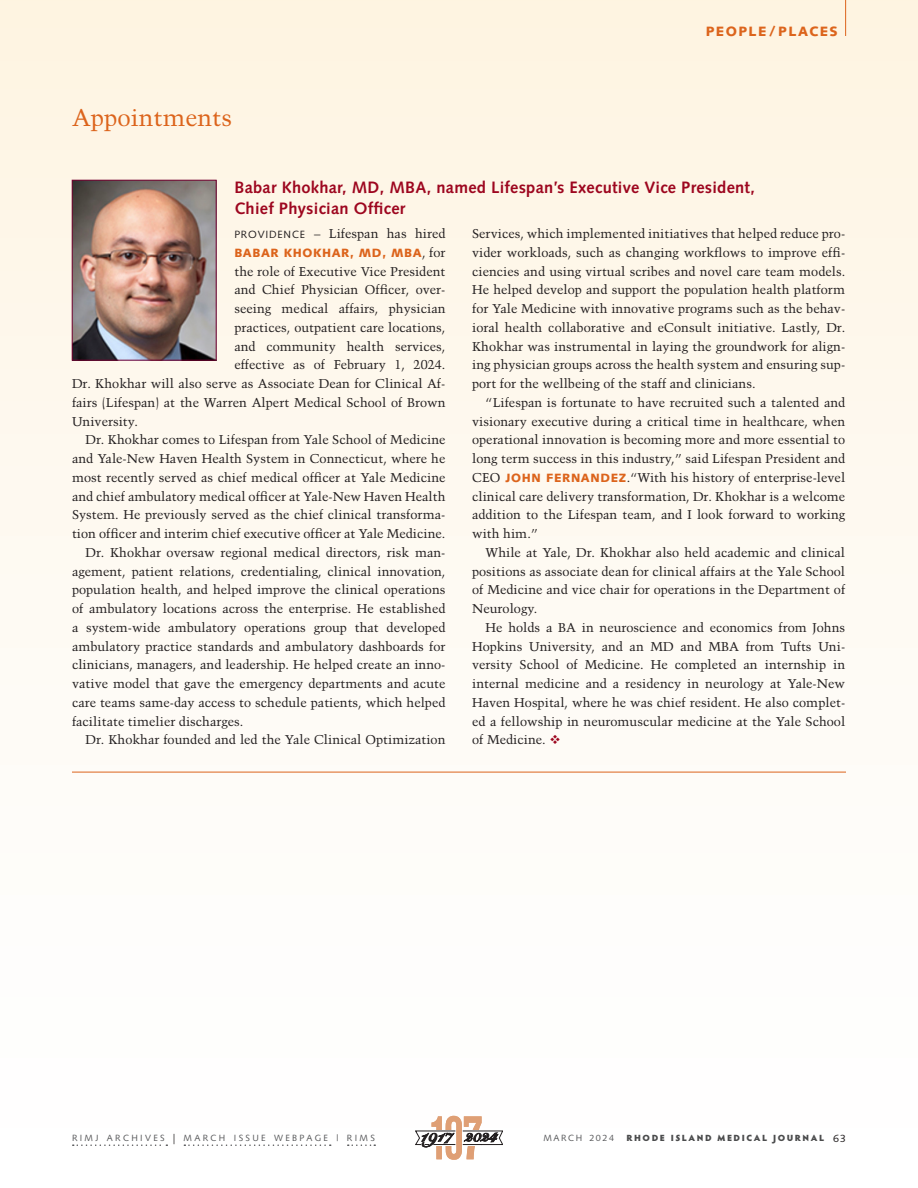
<style>
.page{position:relative;width:918px;height:1188px;background:#fff}
.page>*{position:absolute;margin:0;border:0;box-sizing:border-box;transform-origin:0 0}
.PEOPLE_TITLE-16_oran{font:24px "Trump Mediaeval";color:#dc641c}
.People_Headline-red{font:700 16.5px/21px "Syntax";letter-spacing:.015em;color:#9d061f}
.t1{font:900 13.65px "Snell Roundhand";color:#231f20}
.t2{font:900 13.5px "Syntax";letter-spacing:.1em;color:#dc641c}
.People_text__8_5_12{font:12.75px/18.8px "Trump Mediaeval";color:#231f20;text-align:justify}
.People_text_1st_line{font:12.75px "Trump Mediaeval";color:#231f20}
.People_text_1st_line-2{font:900 12px "Syntax";letter-spacing:.05em;color:#dc641c}
.t3{font:9px "Syntax";letter-spacing:.26em;color:#57585a}
.t4{font:900 9px "Hypatia Sans Pro";letter-spacing:.175em;color:#4b4c4d}
.t5{font:9px "Syntax";letter-spacing:.175em;color:#57585a}
.s1{font-family:"Syntax";font-size:10.5px}
.s2{font-family:"Trump Mediaeval";font-weight:400;font-size:12.75px;color:#231f20}
.s3{font-family:"Syntax";font-weight:900;font-size:12px;color:#dc641c}
.s4{color:#9d061f}
.s5{font-size:13.5px;color:#231f20}
.s6{font-family:"Syntax";font-weight:400;font-size:10.5px;color:#231f20}
</style>
<div class="page">
<div style="left:0;top:0;width:918px;height:1188px;background:linear-gradient(to bottom,#fef4e2,#feffff)"></div>
<img style="left:74px;top:182px;width:140px;height:176px">
<div style="left:72px;top:180px;width:144px;height:180px;border:1px solid #750130"></div>
<hr style="left:72px;top:772px;width:774px;height:1px;background:#dc641c">
<hr style="left:845px;top:0;width:1px;height:36px;background:#dc641c">
<svg style="left:73px;top:1144px;width:94px;height:2px"></svg>
<svg style="left:184px;top:1144px;width:147px;height:2px"></svg>
<svg style="left:348px;top:1144px;width:27px;height:2px"></svg>
<svg style="left:415px;top:1116px;width:88px;height:44px"></svg>
<p class="PEOPLE_TITLE-16_oran" style="left:72px;top:103px;width:162px">Appointments</p>
<p class="t2" style="left:706px;top:24px;width:134px">PEOPLE / PLACES</p>
<p class="People_Headline-red" style="left:234px;top:176px;width:522px">Babar Khokhar, MD, MBA, named Lifespan’s Executive Vice President,<br>Chief Physician Officer</p>
<p class="People_text_1st_line" style="left:234px;top:226px;width:213px"><span class="s1">PROVIDENCE</span> – Lifespan has hired</p>
<p class="People_text_1st_line-2" style="left:234px;top:246px;width:213px">BABAR KHOKHAR, MD, MBA<span class="s2">, for</span></p>
<p class="People_text_1st_line" style="left:234px;top:263px;width:213px">the role of Executive Vice President</p>
<p class="People_text_1st_line" style="left:234px;top:282px;width:213px">and Chief Physician Officer, over-</p>
<p class="People_text_1st_line" style="left:234px;top:301px;width:213px">seeing medical affairs, physician</p>
<p class="People_text_1st_line" style="left:234px;top:320px;width:213px">practices, outpatient care locations,</p>
<p class="People_text_1st_line" style="left:234px;top:338px;width:213px">and community health services,</p>
<p class="People_text_1st_line" style="left:234px;top:357px;width:213px">effective as of February 1, 2024.</p>
<p class="People_text_1st_line" style="left:72px;top:376px;width:375px">Dr. Khokhar will also serve as Associate Dean for Clinical Af-</p>
<p class="People_text_1st_line" style="left:72px;top:395px;width:375px">fairs (Lifespan) at the Warren Alpert Medical School of Brown</p>
<p class="People_text_1st_line" style="left:72px;top:413px;width:67px">University.</p>
<p class="People_text__8_5_12" style="left:72px;top:430px;width:375px;text-indent:14px">Dr. Khokhar comes to Lifespan from Yale School of Medicine and Yale-New Haven Health System in Connecticut, where he most recently served as chief medical officer at Yale Medicine and chief ambulatory medical officer at Yale-New Haven Health System. He previously served as the chief clinical transforma&shy;tion officer and interim chief executive officer at Yale Medicine.</p>
<p class="People_text__8_5_12" style="left:72px;top:543px;width:375px;text-indent:14px">Dr. Khokhar oversaw regional medical directors, risk man&shy;agement, patient relations, credentialing, clinical innovation, population health, and helped improve the clinical operations of ambulatory locations across the enterprise. He established a system-wide ambulatory operations group that developed ambulatory practice standards and ambulatory dashboards for clinicians, managers, and leadership. He helped create an inno&shy;vative model that gave the emergency departments and acute care teams same-day access to schedule patients, which helped facilitate timelier discharges.</p>
<p class="People_text__8_5_12" style="left:86px;top:730px;width:362px">Dr. Khokhar founded and led the Yale Clinical Optimization</p>
<p class="People_text__8_5_12" style="left:472px;top:224px;width:375px">Services, which implemented initiatives that helped reduce pro&shy;vider workloads, such as changing workflows to improve effi&shy;ciencies and using virtual scribes and novel care team models.<br>He helped develop and support the population health platform for Yale Medicine with innovative programs such as the behav&shy;ioral health collaborative and eConsult initiative. Lastly, Dr.<br>Khokhar was instrumental in laying the groundwork for align&shy;ing physician groups across the health system and ensuring sup&shy;port for the wellbeing of the staff and clinicians.</p>
<p class="People_text__8_5_12" style="left:472px;top:393px;width:375px;text-indent:14px">“Lifespan is fortunate to have recruited such a talented and visionary executive during a critical time in healthcare, when operational innovation is becoming more and more essential to long term success in this industry,” said Lifespan President and CEO <span class="s3">JOHN FERNANDEZ</span>.“With his history of enterprise-level clinical care delivery transformation, Dr. Khokhar is a welcome addition to the Lifespan team, and I look forward to working with him.”</p>
<p class="People_text__8_5_12" style="left:472px;top:543px;width:375px;text-indent:14px">While at Yale, Dr. Khokhar also held academic and clinical positions as associate dean for clinical affairs at the Yale School of Medicine and vice chair for operations in the Department of Neurology.</p>
<p class="People_text__8_5_12" style="left:472px;top:618px;width:375px;text-indent:14px">He holds a BA in neuroscience and economics from Johns Hopkins University, and an MD and MBA from Tufts Uni&shy;versity School of Medicine. He completed an internship in internal medicine and a residency in neurology at Yale-New Haven Hospital, where he was chief resident. He also complet&shy;ed a fellowship in neuromuscular medicine at the Yale School of Medicine. <span class="s4">❖</span></p>
<p class="t3" style="left:72px;top:1132px;width:304px">RIMJ ARCHIVES <span class="s5">|</span> MARCH ISSUE WEBPAGE | RIMS</p>
<p class="t1" style="left:489px;top:1129px;width:9px">4</p>
<p class="t5" style="left:544px;top:1132px;width:72px">MARCH 2024</p>
<p class="t4" style="left:626px;top:1131px;width:221px">RHODE ISLAND MEDICAL JOURNAL <span class="s6">63</span></p>
</div>
